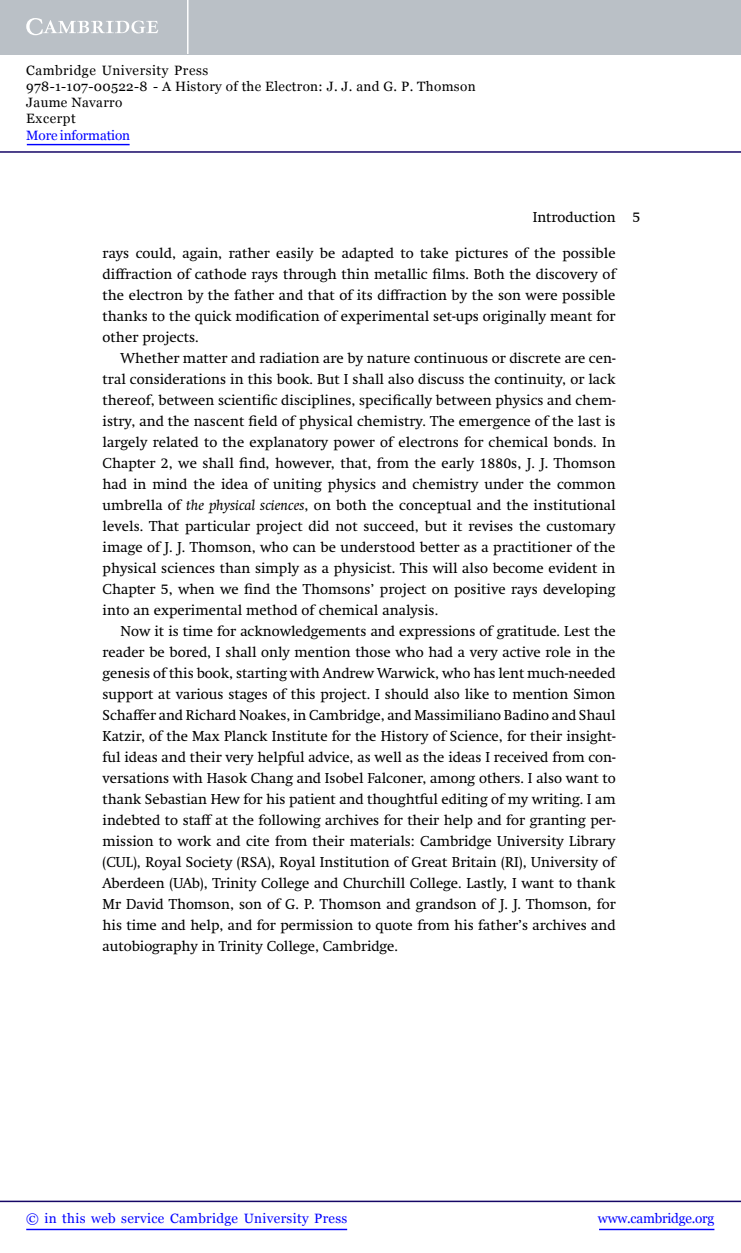
<style>
.page{position:relative;width:741px;height:1253px;background:#fff}
.page>*{position:absolute;margin:0;border:0;box-sizing:border-box;transform-origin:0 0}
.t1{font:14.25px "Swift";letter-spacing:.005em;color:#000}
.t2{font:13.5px/16.2px "Georgia";letter-spacing:.025em;color:#000}
.t3{font:13.5px "Georgia";letter-spacing:.025em;color:#00f}
.t4{font:13.5px "Georgia";letter-spacing:-.015em;color:#00f}
.t5{font:13.5px "Georgia";letter-spacing:-.01em;color:#00f}
.s1{font-style:italic}
</style>
<div class="page">
<div style="left:0;top:0;width:741px;height:54px;background:#bac0c6"></div>
<svg style="left:26px;top:18px;width:132px;height:17px"></svg>
<hr style="left:187px;top:0;width:2px;height:54px;background:#fff">
<hr style="left:0;top:151px;width:741px;height:2px;background:#150666">
<hr style="left:27px;top:144px;width:103px;height:1px;background:#00f">
<hr style="left:599px;top:1228px;width:115px;height:2px;background:#00f">
<hr style="left:0;top:1200px;width:741px;height:2px;background:#150666">
<hr style="left:26px;top:1228px;width:321px;height:2px;background:#00f">
<p class="t2" style="left:26px;top:62px;width:451px">Cambridge University Press<br>978-1-107-00522-8 - A History of the Electron: J. J. and G. P. Thomson<br>Jaume Navarro<br>Excerpt</p>
<p class="t5" style="left:26px;top:127px;width:105px">More information</p>
<p class="t1" style="left:533px;top:209px;width:109px">Introduction 5</p>
<p class="t1" style="left:103px;top:245px;width:515px">rays could, again, rather easily be adapted to take pictures of the possible</p>
<p class="t1" style="left:103px;top:266px;width:515px">diffraction of cathode rays through thin metallic films. Both the discovery of</p>
<p class="t1" style="left:103px;top:287px;width:514px">the electron by the father and that of its diffraction by the son were possible</p>
<p class="t1" style="left:103px;top:308px;width:515px">thanks to the quick modification of experimental set-ups originally meant for</p>
<p class="t1" style="left:103px;top:329px;width:98px">other projects.</p>
<p class="t1" style="left:121px;top:350px;width:497px">Whether matter and radiation are by nature continuous or discrete are cen-</p>
<p class="t1" style="left:103px;top:371px;width:514px">tral considerations in this book. But I shall also discuss the continuity, or lack</p>
<p class="t1" style="left:103px;top:392px;width:514px">thereof, between scientific disciplines, specifically between physics and chem-</p>
<p class="t1" style="left:103px;top:413px;width:514px">istry, and the nascent field of physical chemistry. The emergence of the last is</p>
<p class="t1" style="left:103px;top:434px;width:515px">largely related to the explanatory power of electrons for chemical bonds. In</p>
<p class="t1" style="left:103px;top:455px;width:515px">Chapter 2, we shall find, however, that, from the early 1880s, J. J. Thomson</p>
<p class="t1" style="left:103px;top:476px;width:514px">had in mind the idea of uniting physics and chemistry under the common</p>
<p class="t1" style="left:103px;top:497px;width:514px">umbrella of <span class="s1">the physical sciences</span>, on both the conceptual and the institutional</p>
<p class="t1" style="left:103px;top:518px;width:515px">levels. That particular project did not succeed, but it revises the customary</p>
<p class="t1" style="left:103px;top:539px;width:514px">image of J. J. Thomson, who can be understood better as a practitioner of the</p>
<p class="t1" style="left:103px;top:560px;width:514px">physical sciences than simply as a physicist. This will also become evident in</p>
<p class="t1" style="left:103px;top:581px;width:514px">Chapter 5, when we find the Thomsons’ project on positive rays developing</p>
<p class="t1" style="left:103px;top:602px;width:337px">into an experimental method of chemical analysis.</p>
<p class="t1" style="left:121px;top:623px;width:497px">Now it is time for acknowledgements and expressions of gratitude. Lest the</p>
<p class="t1" style="left:103px;top:644px;width:514px">reader be bored, I shall only mention those who had a very active role in the</p>
<p class="t1" style="left:103px;top:665px;width:514px">genesis of this book, starting with Andrew Warwick, who has lent much-needed</p>
<p class="t1" style="left:103px;top:686px;width:514px">support at various stages of this project. I should also like to mention Simon</p>
<p class="t1" style="left:103px;top:707px;width:515px">Schaffer and Richard Noakes, in Cambridge, and Massimiliano Badino and Shaul</p>
<p class="t1" style="left:103px;top:728px;width:515px">Katzir, of the Max Planck Institute for the History of Science, for their insight-</p>
<p class="t1" style="left:103px;top:749px;width:515px">ful ideas and their very helpful advice, as well as the ideas I received from con-</p>
<p class="t1" style="left:103px;top:770px;width:515px">versations with Hasok Chang and Isobel Falconer, among others. I also want to</p>
<p class="t1" style="left:103px;top:791px;width:514px">thank Sebastian Hew for his patient and thoughtful editing of my writing. I am</p>
<p class="t1" style="left:103px;top:812px;width:514px">indebted to staff at the following archives for their help and for granting per-</p>
<p class="t1" style="left:103px;top:833px;width:515px">mission to work and cite from their materials: Cambridge University Library</p>
<p class="t1" style="left:103px;top:854px;width:514px">(CUL), Royal Society (RSA), Royal Institution of Great Britain (RI), University of</p>
<p class="t1" style="left:103px;top:875px;width:514px">Aberdeen (UAb), Trinity College and Churchill College. Lastly, I want to thank</p>
<p class="t1" style="left:103px;top:896px;width:515px">Mr David Thomson, son of G. P. Thomson and grandson of J. J. Thomson, for</p>
<p class="t1" style="left:103px;top:917px;width:514px">his time and help, and for permission to quote from his father’s archives and</p>
<p class="t1" style="left:103px;top:938px;width:297px">autobiography in Trinity College, Cambridge.</p>
<p class="t3" style="left:26px;top:1211px;width:323px">© in this web service Cambridge University Press</p>
<p class="t4" style="left:598px;top:1211px;width:118px">www.cambridge.org</p>
</div>
